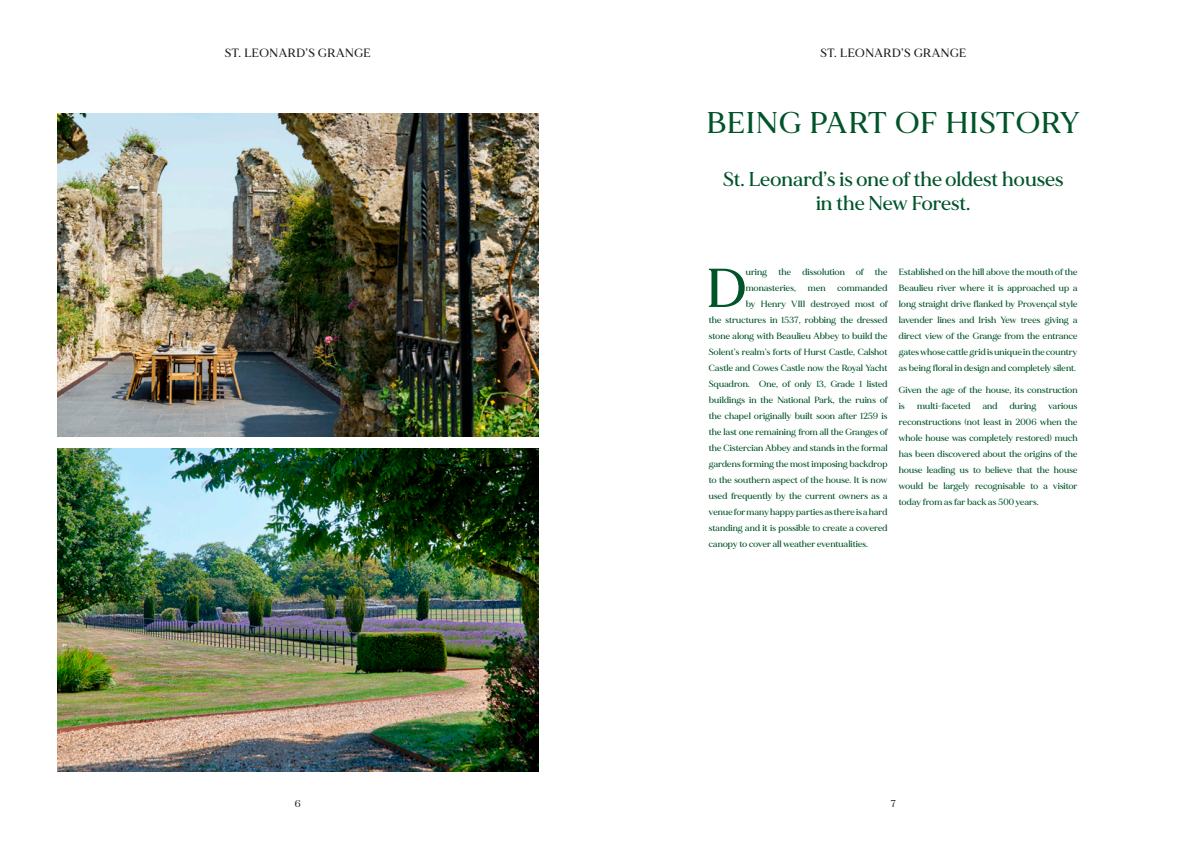
<style>
.page{position:relative;width:1191px;height:842px;background:#fff}
.page>*{position:absolute;margin:0;border:0;box-sizing:border-box;transform-origin:0 0}
.t1{font:500 54.7px "MADE Mirage";color:#00542a}
.t2{font:500 30px "MADE Mirage";letter-spacing:.04em;color:#00542a}
.t3{font:500 20px/24px "MADE Mirage";letter-spacing:.01em;color:#00542a;text-align:center}
.t4{font:500 12px "MADE Mirage";letter-spacing:.04em;color:#1d1d1b}
.t5{font:500 10px "MADE Mirage";color:#1d1d1b}
.t6{font:500 9px/16px "MADE Mirage";letter-spacing:.01em;color:#00542a}
</style>
<div class="page">
<img style="left:57px;top:113px;width:481px;height:323px">
<img style="left:57px;top:448px;width:481px;height:323px">
<h3 class="t4" style="left:225px;top:45px;width:147px">ST. LEONARD’S GRANGE</h3>
<p class="t5" style="left:295px;top:797px;width:7px">6</p>
<h3 class="t4" style="left:820px;top:45px;width:147px">ST. LEONARD’S GRANGE</h3>
<h2 class="t2" style="left:707px;top:104px;width:374px">BEING PART OF HISTORY</h2>
<h3 class="t3" style="left:723px;top:167px;width:342px">St. Leonard’s is one of the oldest houses in the New Forest.</h3>
<h1 class="t1" style="left:706px;top:253px;width:41px">D</h1>
<p class="t6" style="left:746px;top:264px;width:143px">uring the dissolution of the monasteries,</p>
<p class="t6" style="left:808px;top:280px;width:19px">men</p>
<p class="t6" style="left:837px;top:280px;width:51px">commanded</p>
<p class="t6" style="left:746px;top:296px;width:143px">by Henry VIII destroyed most of</p>
<p class="t6" style="left:709px;top:312px;width:180px">the structures in 1537, robbing the dressed</p>
<p class="t6" style="left:709px;top:328px;width:180px">stone along with Beaulieu Abbey to build the</p>
<p class="t6" style="left:709px;top:344px;width:180px">Solent’s realm’s forts of Hurst Castle, Calshot</p>
<p class="t6" style="left:709px;top:360px;width:180px">Castle and Cowes Castle now the Royal Yacht</p>
<p class="t6" style="left:709px;top:376px;width:180px">Squadron. One, of only 13, Grade 1 listed</p>
<p class="t6" style="left:709px;top:392px;width:180px">buildings in the National Park, the ruins of</p>
<p class="t6" style="left:709px;top:408px;width:180px">the chapel originally built soon after 1259 is</p>
<p class="t6" style="left:709px;top:424px;width:180px">the last one remaining from all the Granges of</p>
<p class="t6" style="left:709px;top:440px;width:180px">the Cistercian Abbey and stands in the formal</p>
<p class="t6" style="left:709px;top:456px;width:180px">gardens forming the most imposing backdrop</p>
<p class="t6" style="left:709px;top:472px;width:180px">to the southern aspect of the house. It is now</p>
<p class="t6" style="left:709px;top:488px;width:180px">used frequently by the current owners as a</p>
<p class="t6" style="left:709px;top:504px;width:180px">venue for many happy parties as there is a hard</p>
<p class="t6" style="left:709px;top:520px;width:180px">standing and it is possible to create a covered</p>
<p class="t6" style="left:709px;top:536px;width:161px">canopy to cover all weather eventualities.</p>
<p class="t6" style="left:899px;top:264px;width:180px;text-align:justify">Established on the hill above the mouth of the Beaulieu river where it is approached up a long straight drive flanked by Provençal style lavender lines and Irish Yew trees giving a direct view of the Grange from the entrance gates whose cattle grid is unique in the country as being floral in design and completely silent.</p>
<p class="t6" style="left:899px;top:382px;width:180px">Given the age of the house, its construction is</p>
<p class="t6" style="left:917px;top:398px;width:55px">multi-faceted</p>
<p class="t6" style="left:982px;top:398px;width:16px">and</p>
<p class="t6" style="left:1009px;top:398px;width:28px">during</p>
<p class="t6" style="left:899px;top:398px;width:180px;text-align:justify;text-indent:150px">various reconstructions (not least in 2006 when the whole house was completely restored) much has been discovered about the origins of the house leading us to believe that the house would be largely recognisable to a visitor today from as far back as 500 years.</p>
<p class="t5" style="left:891px;top:797px;width:7px">7</p>
</div>
